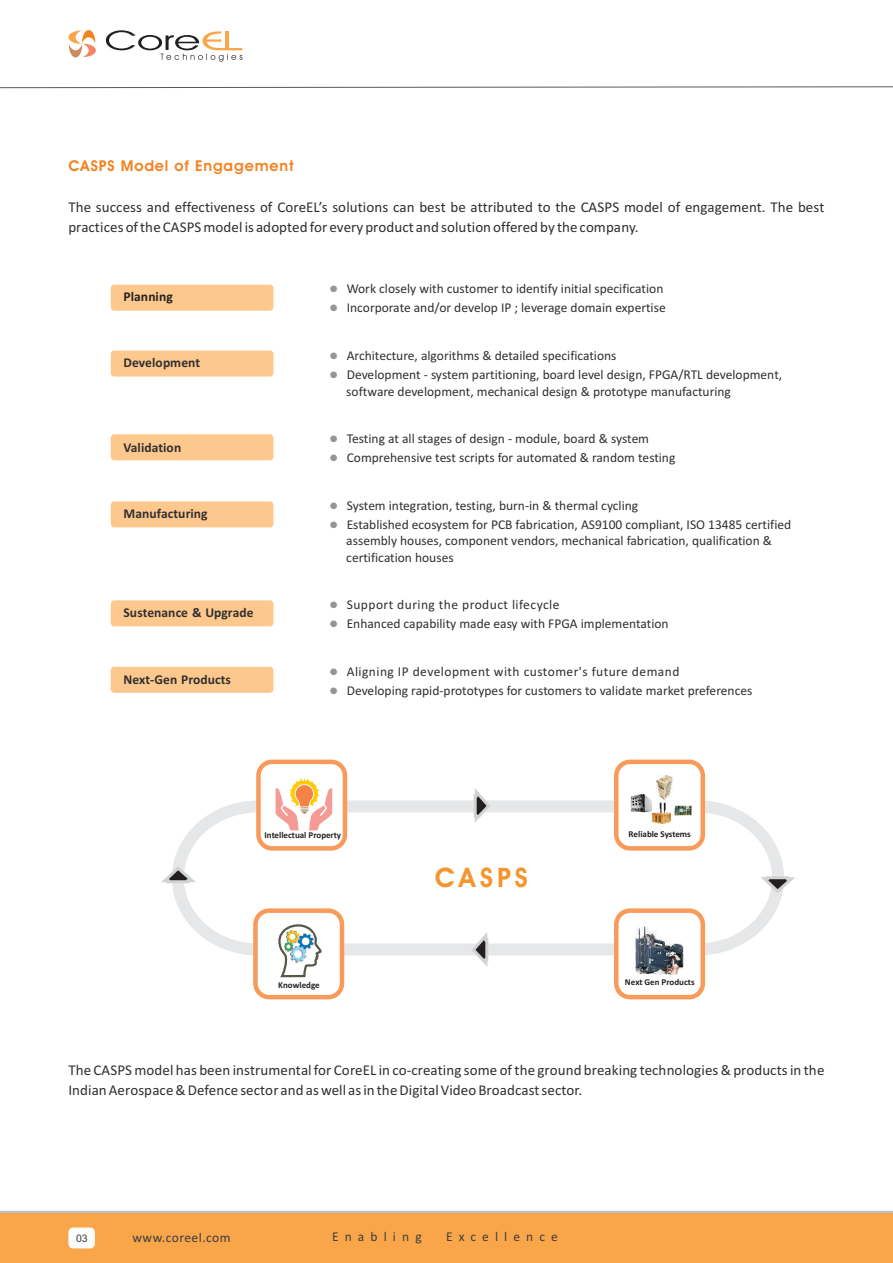
<style>
.page{position:relative;width:893px;height:1263px;background:#fff}
.page>*{position:absolute;margin:0;border:0;box-sizing:border-box;transform-origin:0 0}
.t1{font:700 27px "Avant Garde IT Cby BT";letter-spacing:.145em;color:#f4952f}
.t2{font:15px/20.1px "Calibri";color:#312f30}
.t3{font:700 15px "Avant Garde IT Cby BT";letter-spacing:.06em;color:#f58220}
.t4{font:13.5px/18.9px "Calibri";color:#312f30}
.t5{font:700 13.5px "Calibri";color:#312f30}
.t6{font:13.5px "Calibri";letter-spacing:.45em;color:#3e3e3f}
.t7{font:13.5px "Calibri";letter-spacing:.035em;color:#3e3e3f}
.t8{font:700 13.5px "Calibri";color:#231f20}
.t9{font:10.5px "Arial";color:#3e3e3f}
.t10{font:700 9px "Calibri";color:#231f20}
</style>
<div class="page">
<svg style="left:172px;top:794px;width:612px;height:167px"></svg>
<div style="left:256px;top:759px;width:91px;height:92px;background:#fff;border:4px solid #f89a59;border-radius:14px"></div>
<svg style="left:273px;top:780px;width:61px;height:50px"></svg>
<svg style="left:276px;top:777px;width:56px;height:53px"></svg>
<svg style="left:161px;top:864px;width:39px;height:21px"></svg>
<svg style="left:469px;top:928px;width:21px;height:39px"></svg>
<svg style="left:472px;top:788px;width:21px;height:39px"></svg>
<svg style="left:757px;top:875px;width:38px;height:23px"></svg>
<div style="left:253px;top:908px;width:91px;height:91px;background:#fff;border:4px solid #f89a59;border-radius:14px"></div>
<svg style="left:278px;top:924px;width:44px;height:54px"></svg>
<div style="left:614px;top:908px;width:91px;height:91px;background:#fff;border:4px solid #f89a59;border-radius:14px"></div>
<img style="left:635px;top:926px;width:48px;height:48px">
<div style="left:614px;top:759px;width:91px;height:92px;background:#fff;border:4px solid #f89a59;border-radius:14px"></div>
<img style="left:675px;top:805px;width:17px;height:10px">
<img style="left:631px;top:794px;width:21px;height:18px">
<img style="left:651px;top:803px;width:20px;height:21px">
<img style="left:657px;top:775px;width:16px;height:25px">
<div style="left:0;top:1212px;width:892px;height:51px;background:#f9a64a"></div>
<hr style="left:0;top:1211px;width:893px;height:2px;background:#bcbdc0">
<div style="left:68px;top:1227px;width:27px;height:21px;background:#fff;border-radius:5px"></div>
<svg style="left:106px;top:30px;width:136px;height:32px"></svg>
<svg style="left:68px;top:30px;width:28px;height:27px"></svg>
<svg style="left:0;top:86px;width:893px;height:2px"></svg>
<p class="t3" style="left:68px;top:159px;width:227px">CASPS Model of Engagement</p>
<p class="t2" style="left:68px;top:198px;width:758px">The success and effectiveness of CoreEL’s solutions can best be attributed to the CASPS model of engagement. The best practices of the CASPS model is adopted for every product and solution offered by the company.</p>
<p class="t8" style="left:124px;top:291px;width:51px">Planning</p>
<p class="t5" style="left:124px;top:357px;width:78px">Development</p>
<p class="t5" style="left:124px;top:442px;width:59px">Validation</p>
<p class="t5" style="left:124px;top:508px;width:86px">Manufacturing</p>
<p class="t5" style="left:124px;top:607px;width:131px">Sustenance &amp; Upgrade</p>
<p class="t5" style="left:124px;top:674px;width:109px">Next-Gen Products</p>
<p class="t4" style="left:347px;top:280px;width:320px">Work closely with customer to identify initial specification<br>Incorporate and/or develop IP ; leverage domain expertise</p>
<p class="t4" style="left:347px;top:348px;width:437px">Architecture, algorithms &amp; detailed specifications<br>Development - system partitioning, board level design, FPGA/RTL development,</p>
<p class="t4" style="left:346px;top:383px;width:386px">software development, mechanical design &amp; prototype manufacturing</p>
<p class="t4" style="left:347px;top:430px;width:330px">Testing at all stages of design - module, board &amp; system<br>Comprehensive test scripts for automated &amp; random testing</p>
<p class="t4" style="left:347px;top:497px;width:446px">System integration, testing, burn-in &amp; thermal cycling<br>Established ecosystem for PCB fabrication, AS9100 compliant, ISO 13485 certified</p>
<p class="t4" style="left:346px;top:534px;width:427px;line-height:16.5px">assembly houses, component vendors, mechanical fabrication, qualification &amp; certification houses</p>
<p class="t4" style="left:347px;top:596px;width:323px">Support during the product lifecycle<br>Enhanced capability made easy with FPGA implementation</p>
<p class="t4" style="left:347px;top:663px;width:407px">Aligning IP development with customer's future demand<br>Developing rapid-prototypes for customers to validate market preferences</p>
<p class="t10" style="left:264px;top:831px;width:78px">Intellectual Property</p>
<h1 class="t1" style="left:435px;top:866px;width:94px">CASPS</h1>
<p class="t10" style="left:629px;top:830px;width:64px">Reliable Systems</p>
<p class="t10" style="left:278px;top:981px;width:43px">Knowledge</p>
<p class="t10" style="left:625px;top:978px;width:71px">Next Gen Products</p>
<p class="t2" style="left:68px;top:1061px;width:758px">The CASPS model has been instrumental for CoreEL in co-creating some of the ground breaking technologies &amp; products in the<br>Indian Aerospace &amp; Defence sector and as well as in the Digital Video Broadcast sector.</p>
<p class="t9" style="left:76px;top:1234px;width:13px">03</p>
<p class="t7" style="left:132px;top:1231px;width:100px">www.coreel.com</p>
<p class="t6" style="left:332px;top:1231px;width:91px">Enabling</p>
<p class="t6" style="left:446px;top:1231px;width:113px">Excellence</p>
</div>
